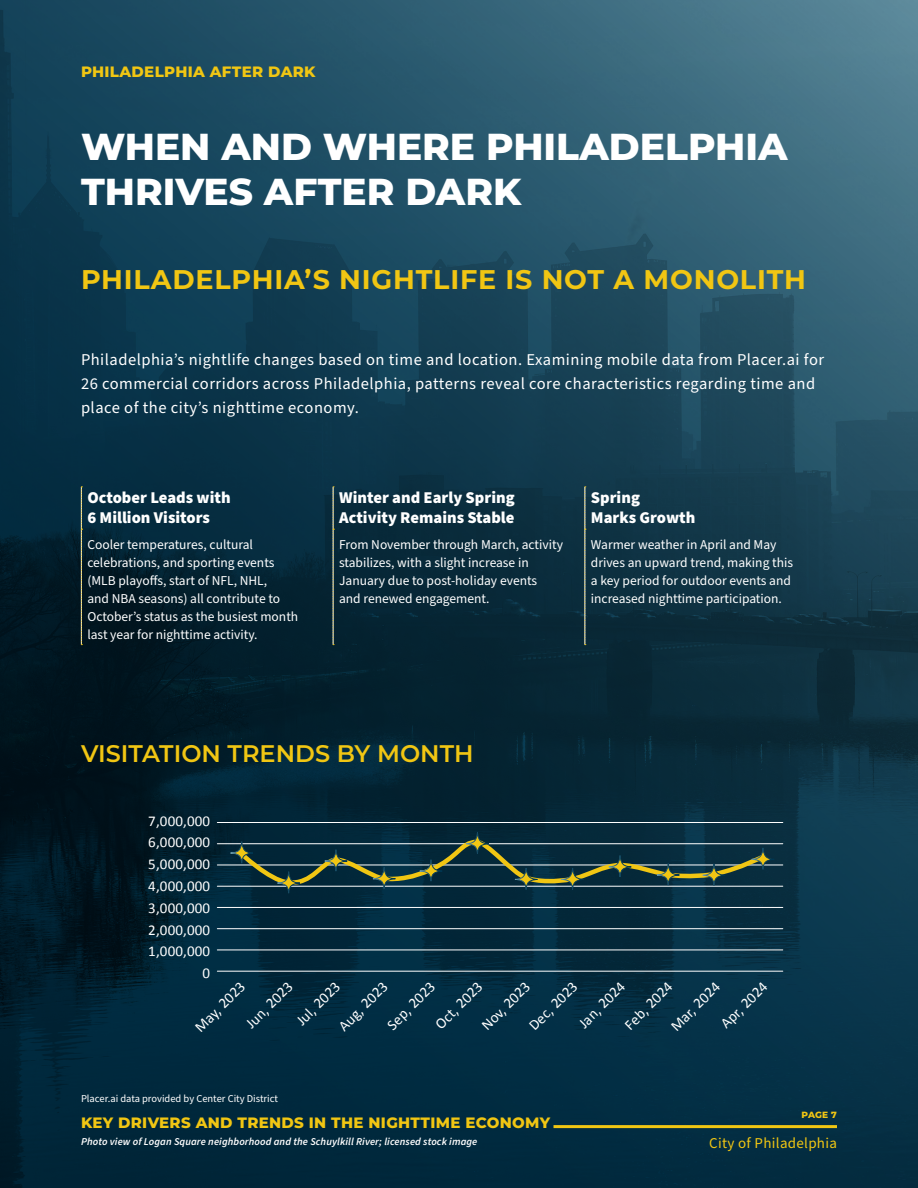
<style>
.page{position:relative;width:918px;height:1188px;background:#fff}
.page>*{position:absolute;margin:0;border:0;box-sizing:border-box;transform-origin:0 0}
.t1{font:800 37.5px/45px "Montserrat";color:#fff}
.t2{font:700 27px "Montserrat";letter-spacing:.03em;color:#f1c613}
.t3{font:600 24px "Montserrat";color:#f1c613}
.t4{font:16.5px/24px "Source Sans Pro";letter-spacing:.03em;color:#fff}
.t5{font:900 16.5px/19.8px "Source Sans Pro";color:#fff}
.t6{font:15px "Calibri";letter-spacing:.01em;color:#fff}
.t7{font:800 15px "Montserrat";letter-spacing:.02em;color:#f1c613}
.t8{font:15px "Source Sans Pro";letter-spacing:.02em;color:#f1c613}
.t9{font:13.5px/18px "Source Sans Pro";color:#fff}
.t10{font:italic 600 10.5px "Source Sans Pro";letter-spacing:.01em;color:#fff}
.t11{font:10.5px "Source Sans Pro";color:#fff}
.t12{font:800 9px "Montserrat";color:#f1c613}
</style>
<div class="page">
<img style="left:0;top:0;width:918px;height:1188px">
<svg style="left:585px;top:486px;width:1px;height:159px"></svg>
<svg style="left:81px;top:486px;width:1px;height:159px"></svg>
<svg style="left:333px;top:486px;width:1px;height:159px"></svg>
<hr style="left:217px;top:950px;width:566px;height:1px;background:#fff">
<hr style="left:217px;top:822px;width:566px;height:1px;background:#fff">
<hr style="left:217px;top:843px;width:566px;height:1px;background:#fff">
<hr style="left:217px;top:865px;width:566px;height:1px;background:#fff">
<hr style="left:217px;top:886px;width:566px;height:1px;background:#fff">
<hr style="left:217px;top:907px;width:566px;height:1px;background:#fff">
<hr style="left:217px;top:928px;width:566px;height:1px;background:#fff">
<hr style="left:217px;top:971px;width:566px;height:1px;background:#fff">
<svg style="left:230px;top:832px;width:545px;height:62px;background:#214042"></svg>
<hr style="left:554px;top:1125px;width:283px;height:3px;background:#f1c613">
<p class="t7" style="left:81px;top:61px;width:236px">PHILADELPHIA AFTER DARK</p>
<p class="t1" style="left:81px;top:123px;width:708px">WHEN AND WHERE PHILADELPHIA<br>THRIVES AFTER DARK</p>
<p class="t2" style="left:81px;top:260px;width:727px">PHILADELPHIA’S NIGHTLIFE IS NOT A MONOLITH</p>
<p class="t4" style="left:81px;top:348px;width:745px">Philadelphia’s nightlife changes based on time and location. Examining mobile data from Placer.ai for<br>26 commercial corridors across Philadelphia, patterns reveal core characteristics regarding time and place of the city’s nighttime economy.</p>
<p class="t5" style="left:87px;top:488px;width:145px">October Leads with<br>6 Million Visitors</p>
<p class="t5" style="left:339px;top:488px;width:177px">Winter and Early Spring<br>Activity Remains Stable</p>
<p class="t5" style="left:591px;top:488px;width:106px">Spring<br>Marks Growth</p>
<p class="t9" style="left:87px;top:536px;width:212px">Cooler temperatures, cultural celebrations, and sporting events (MLB playoffs, start of NFL, NHL,<br>and NBA seasons) all contribute to October’s status as the busiest month last year for nighttime activity.</p>
<p class="t9" style="left:339px;top:536px;width:225px">From November through March, activity stabilizes, with a slight increase in January due to post-holiday events<br>and renewed engagement.</p>
<p class="t9" style="left:591px;top:536px;width:204px">Warmer weather in April and May drives an upward trend, making this a key period for outdoor events and increased nighttime participation.</p>
<p class="t3" style="left:81px;top:736px;width:394px">VISITATION TRENDS BY MONTH</p>
<p class="t6" style="left:148px;top:811px;width:63px">7,000,000</p>
<p class="t6" style="left:148px;top:833px;width:63px">6,000,000</p>
<p class="t6" style="left:148px;top:855px;width:63px">5,000,000</p>
<p class="t6" style="left:148px;top:877px;width:63px">4,000,000</p>
<p class="t6" style="left:148px;top:898px;width:63px">3,000,000</p>
<p class="t6" style="left:148px;top:920px;width:63px">2,000,000</p>
<p class="t6" style="left:148px;top:942px;width:63px">1,000,000</p>
<p class="t6" style="left:203px;top:964px;width:9px">0</p>
<p class="t6" style="left:191px;top:1023px;width:66px;rotate:-45deg">May, 2023</p>
<p class="t6" style="left:242px;top:1019px;width:61px;rotate:-45deg">Jun, 2023</p>
<p class="t6" style="left:292px;top:1016px;width:56px;rotate:-45deg">Jul, 2023</p>
<p class="t6" style="left:334px;top:1022px;width:64px;rotate:-45deg">Aug, 2023</p>
<p class="t6" style="left:383px;top:1020px;width:62px;rotate:-45deg">Sep, 2023</p>
<p class="t6" style="left:431px;top:1020px;width:62px;rotate:-45deg">Oct, 2023</p>
<p class="t6" style="left:477px;top:1021px;width:63px;rotate:-45deg">Nov, 2023</p>
<p class="t6" style="left:525px;top:1021px;width:63px;rotate:-45deg">Dec, 2023</p>
<p class="t6" style="left:574px;top:1019px;width:60px;rotate:-45deg">Jan, 2024</p>
<p class="t6" style="left:620px;top:1020px;width:62px;rotate:-45deg">Feb, 2024</p>
<p class="t6" style="left:667px;top:1022px;width:64px;rotate:-45deg">Mar, 2024</p>
<p class="t6" style="left:716px;top:1019px;width:61px;rotate:-45deg">Apr, 2024</p>
<p class="t11" style="left:81px;top:1092px;width:199px">Placer.ai data provided by Center City District</p>
<p class="t12" style="left:802px;top:1108px;width:37px">PAGE 7</p>
<p class="t7" style="left:81px;top:1112px;width:471px">KEY DRIVERS AND TRENDS IN THE NIGHTTIME ECONOMY</p>
<p class="t10" style="left:81px;top:1134px;width:398px">Photo view of Logan Square neighborhood and the Schuylkill River; licensed stock image</p>
<p class="t8" style="left:709px;top:1133px;width:129px">City of Philadelphia</p>
</div>
